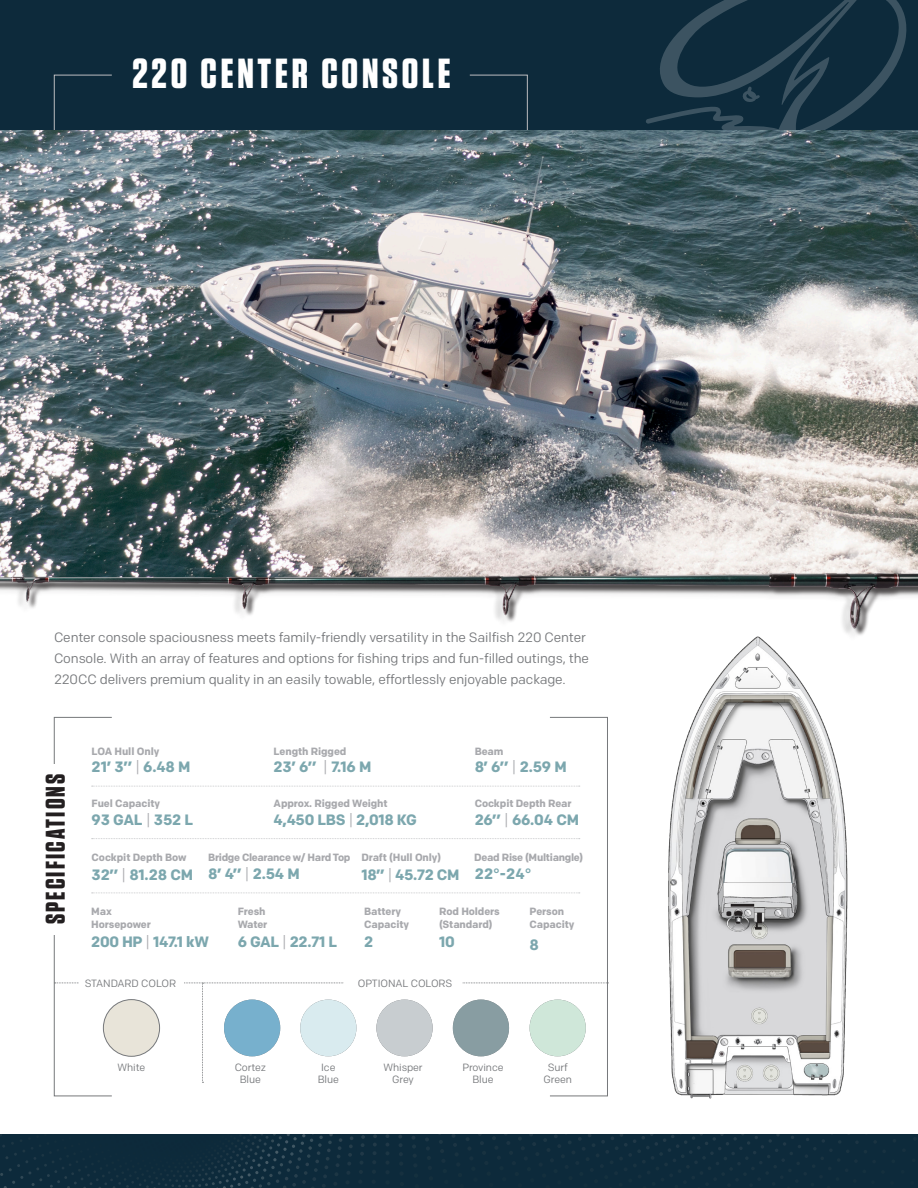
<style>
.page{position:relative;width:918px;height:1188px;background:#fff}
.page>*{position:absolute;margin:0;border:0;box-sizing:border-box;transform-origin:0 0}
.t1{font:700 42px "Tungsten";letter-spacing:.09em;color:#fff}
.t2{font:700 27px "Tungsten";letter-spacing:.08em;color:#231f20}
.t3{font:700 15px "Colfax";letter-spacing:-.02em;color:#7ca7ae}
.t4{font:13.5px/21px "Colfax";letter-spacing:-.01em;color:#76787b}
.t5{font:700 10.5px/13.5px "Colfax";letter-spacing:-.01em;color:#a8a9ad}
.t6{font:10.5px/12px "Colfax";letter-spacing:-.01em;color:#76787b;text-align:center}
.t7{font:700 10.5px "Colfax";letter-spacing:-.03em;color:#a8a9ad}
.s1{font-weight:400;color:#a8a9ad}
</style>
<div class="page">
<div style="left:54px;top:717px;width:58px;height:379px;border:1px solid #76787b"></div>
<div style="left:36px;top:765px;width:32px;height:170px;background:#fff"></div>
<div style="left:79px;top:978px;width:105px;height:13px;background:#fff"></div>
<div style="left:0;top:0;width:918px;height:160px;background:#0d2a3b"></div>
<svg style="left:646px;top:0;width:261px;height:131px"></svg>
<div style="left:0;top:1134px;width:918px;height:54px;background:#0d2a3b"></div>
<div style="left:550px;top:717px;width:58px;height:379px;border:1px solid #76787b"></div>
<img style="left:0;top:131px;width:918px;height:414px">
<img style="left:0;top:545px;width:918px;height:90px">
<svg style="left:54px;top:983px;width:554px;height:100px"></svg>
<svg style="left:92px;top:786px;width:488px;height:1px"></svg>
<svg style="left:92px;top:838px;width:488px;height:1px"></svg>
<svg style="left:92px;top:893px;width:488px;height:1px"></svg>
<img style="left:665px;top:632px;width:189px;height:467px">
<p class="t1" style="left:133px;top:51px;width:320px">220 CENTER CONSOLE</p>
<p class="t4" style="left:54px;top:626px;width:537px">Center console spaciousness meets family-friendly versatility in the Sailfish 220 Center<br>Console. With an array of features and options for fishing trips and fun-filled outings, the<br>220CC delivers premium quality in an easily towable, effortlessly enjoyable package.</p>
<p class="t2" style="left:41px;top:924px;width:152px;rotate:-90deg">SPECIFICATIONS</p>
<p class="t5" style="left:92px;top:745px;width:69px">LOA Hull Only</p>
<p class="t3" style="left:92px;top:757px;width:100px">21’ 3’’ <span class="s1">|</span> 6.48 M</p>
<p class="t3" style="left:92px;top:811px;width:103px">93 GAL <span class="s1">|</span> 352 L</p>
<p class="t5" style="left:92px;top:797px;width:70px">Fuel Capacity</p>
<p class="t5" style="left:274px;top:745px;width:74px">Length Rigged</p>
<p class="t5" style="left:475px;top:745px;width:30px">Beam</p>
<p class="t3" style="left:274px;top:757px;width:99px">23’ 6’’ <span class="s1">|</span> 7.16 M</p>
<p class="t3" style="left:274px;top:811px;width:145px">4,450 LBS <span class="s1">|</span> 2,018 KG</p>
<p class="t5" style="left:274px;top:797px;width:116px">Approx. Rigged Weight</p>
<p class="t3" style="left:475px;top:757px;width:94px">8’ 6’’ <span class="s1">|</span> 2.59 M</p>
<p class="t3" style="left:475px;top:811px;width:106px">26’’ <span class="s1">|</span> 66.04 CM</p>
<p class="t5" style="left:475px;top:797px;width:98px">Cockpit Depth Rear</p>
<p class="t5" style="left:92px;top:851px;width:96px">Cockpit Depth Bow</p>
<p class="t7" style="left:208px;top:851px;width:144px">Bridge Clearance w/ Hard Top</p>
<p class="t5" style="left:474px;top:851px;width:110px">Dead Rise (Multiangle)</p>
<p class="t5" style="left:362px;top:851px;width:81px">Draft (Hull Only)</p>
<p class="t3" style="left:92px;top:865px;width:103px">32’’ <span class="s1">|</span> 81.28 CM</p>
<p class="t3" style="left:208px;top:865px;width:93px">8’ 4’’ <span class="s1">|</span> 2.54 M</p>
<p class="t3" style="left:362px;top:865px;width:99px">18” <span class="s1">|</span> 45.72 CM</p>
<p class="t3" style="left:475px;top:865px;width:58px">22°-24°</p>
<p class="t5" style="left:91px;top:904px;width:61px">Max<br>Horsepower</p>
<p class="t5" style="left:238px;top:904px;width:31px">Fresh<br>Water</p>
<p class="t5" style="left:364px;top:904px;width:46px">Battery<br>Capacity</p>
<p class="t5" style="left:439px;top:904px;width:62px">Rod Holders</p>
<p class="t5" style="left:439px;top:918px;width:55px">(Standard)</p>
<p class="t5" style="left:530px;top:904px;width:46px">Person<br>Capacity</p>
<p class="t3" style="left:91px;top:932px;width:119px">200 HP <span class="s1">|</span> 147.1 kW</p>
<p class="t3" style="left:238px;top:932px;width:101px">6 GAL <span class="s1">|</span> 22.71 L</p>
<p class="t3" style="left:364px;top:932px;width:11px">2</p>
<p class="t3" style="left:439px;top:932px;width:17px">10</p>
<p class="t3" style="left:530px;top:936px;width:11px">8</p>
<p class="t6" style="left:85px;top:977px;width:93px">STANDARD COLOR</p>
<p class="t6" style="left:358px;top:977px;width:96px">OPTIONAL COLORS</p>
<p class="t6" style="left:118px;top:1061px;width:29px">White</p>
<p class="t6" style="left:235px;top:1061px;width:33px">Cortez<br>Blue</p>
<p class="t6" style="left:318px;top:1061px;width:23px">Ice<br>Blue</p>
<p class="t6" style="left:384px;top:1061px;width:41px">Whisper<br>Grey</p>
<p class="t6" style="left:462px;top:1061px;width:43px">Province<br>Blue</p>
<p class="t6" style="left:543px;top:1061px;width:30px">Surf<br>Green</p>
</div>
